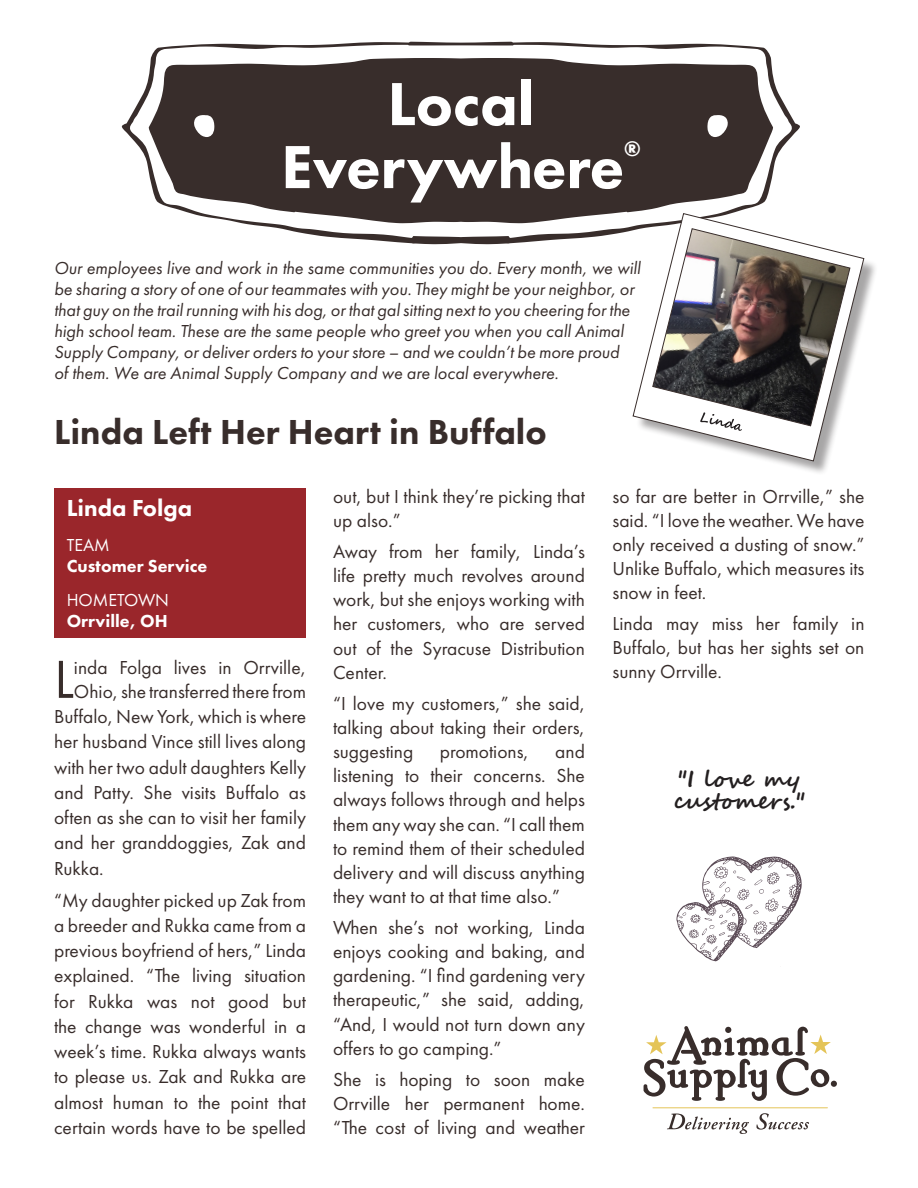
<style>
.page{position:relative;width:918px;height:1188px;background:#fff}
.page>*{position:absolute;margin:0;border:0;box-sizing:border-box;transform-origin:0 0}
.t1{font:800 63px/63px "Futura PT";color:#fff;text-align:center}
.Product_List_Header{font:55.5px "Futura PT";color:#382d2b}
.Product_List_Header-2{font:800 36px "Futura PT";color:#382d2b}
.Product_List_Header-3{font:800 24px "Futura PT";color:#fff}
.Product_List_Header-4{font:700 22.8px "Segoe Script";color:#231f20}
.t2{font:800 21.9px "Futura PT";color:#fff}
.Product_List_Header-5{font:19.5px/24.2px "Futura PT";color:#382d2b;text-align:justify}
.Product_List_Header-6{font:italic 18px/21px "Futura PT";color:#382d2b}
.Product_List_Header-7{font:800 18px/21px "Futura PT";color:#fff}
.s1{font-weight:400}
</style>
<div class="page">
<svg style="left:122px;top:42px;width:678px;height:202px;fill:#382d2b"></svg>
<svg style="left:644px;top:1026px;width:193px;height:75px"></svg>
<hr style="left:653px;top:1107px;width:174px;height:1px;background:#e4c458">
<svg style="left:667px;top:1114px;width:82px;height:20px"></svg>
<svg style="left:756px;top:1113px;width:53px;height:17px"></svg>
<div style="left:54px;top:488px;width:252px;height:149px;background:#9a262b"></div>
<div style="left:636px;top:216px;width:243px;height:260px;background:#231f20;opacity:.4"></div>
<svg style="left:633px;top:213px;width:231px;height:248px"></svg>
<svg style="left:652px;top:228px;width:198px;height:203px"></svg>
<svg style="left:676px;top:856px;width:126px;height:106px"></svg>
<h1 class="t1" style="left:281px;top:72px;width:345px">Local<br>Everywhere</h1>
<p class="t2" style="left:624px;top:135px;width:18px">®</p>
<p class="Product_List_Header-6" style="left:54px;top:257px;width:588px">Our employees live and work in the same communities you do. Every month, we will be sharing a story of one of our teammates with you. They might be your neighbor, or that guy on the trail running with his dog, or that gal sitting next to you cheering for the high school team. These are the same people who greet you when you call Animal Supply Company, or deliver orders to your store – and we couldn’t be more proud<br>of them. We are Animal Supply Company and we are local everywhere.</p>
<p class="Product_List_Header-2" style="left:54px;top:410px;width:494px">Linda Left Her Heart in Buffalo</p>
<p class="Product_List_Header-3" style="left:67px;top:493px;width:127px">Linda Folga</p>
<p class="Product_List_Header-7" style="left:67px;top:534px;width:142px"><span class="s1">TEAM<br></span>Customer Service</p>
<p class="Product_List_Header-7" style="left:67px;top:589px;width:104px"><span class="s1">HOMETOWN<br></span>Orrville, OH</p>
<p class="Product_List_Header" style="left:54px;top:646px;width:21px">L</p>
<p class="Product_List_Header-5" style="left:74px;top:655px;width:234px">inda Folga lives in Orrville,</p>
<p class="Product_List_Header-5" style="left:74px;top:679px;width:234px">Ohio, she transferred there from</p>
<p class="Product_List_Header-5" style="left:54px;top:704px;width:253px">Buffalo, New York, which is where</p>
<p class="Product_List_Header-5" style="left:54px;top:730px;width:253px">her husband Vince still lives along</p>
<p class="Product_List_Header-5" style="left:54px;top:755px;width:253px">with her two adult daughters Kelly</p>
<p class="Product_List_Header-5" style="left:54px;top:780px;width:253px">and Patty. She visits Buffalo as</p>
<p class="Product_List_Header-5" style="left:54px;top:805px;width:253px">often as she can to visit her family</p>
<p class="Product_List_Header-5" style="left:54px;top:831px;width:253px">and her granddoggies, Zak and</p>
<p class="Product_List_Header-5" style="left:54px;top:856px;width:51px">Rukka.</p>
<p class="Product_List_Header-5" style="left:54px;top:887px;width:253px;line-height:25.2px">“My daughter picked up Zak from a breeder and Rukka came from a previous boyfriend of hers,” Linda explained. “The living situation for Rukka was not good but the change was wonderful in a week’s time. Rukka always wants to please us. Zak and Rukka are almost human to the point that certain words have to be spelled</p>
<p class="Product_List_Header-5" style="left:333px;top:484px;width:253px">out, but I think they’re picking that up also.”</p>
<p class="Product_List_Header-5" style="left:333px;top:539px;width:253px">Away from her family, Linda’s life pretty much revolves around work, but she enjoys working with her customers, who are served out of the Syracuse Distribution Center.</p>
<p class="Product_List_Header-5" style="left:333px;top:691px;width:253px">“I love my customers,” she said, talking about taking their orders, suggesting</p>
<p class="Product_List_Header-5" style="left:333px;top:739px;width:253px;text-indent:222px">and listening to their concerns. She always follows through and helps them any way she can. “I call them to remind them of their scheduled delivery and will discuss anything they want to at that time also.”</p>
<p class="Product_List_Header-5" style="left:333px;top:915px;width:253px">When she’s not working, Linda enjoys cooking and baking, and gardening. “I find gardening very therapeutic,” she said, adding, “And, I would not turn down any offers to go camping.”</p>
<p class="Product_List_Header-5" style="left:333px;top:1067px;width:253px">She is hoping to soon make Orrville her permanent home. “The cost of living and weather</p>
<p class="Product_List_Header-5" style="left:440px;top:739px;width:91px">promotions,</p>
<p class="Product_List_Header-5" style="left:613px;top:484px;width:253px">so far are better in Orrville,” she said. “I love the weather. We have only received a dusting of snow.” Unlike Buffalo, which measures its snow in feet.</p>
<p class="Product_List_Header-5" style="left:613px;top:611px;width:253px">Linda may miss her family in Buffalo, but has her sights set on sunny Orrville.</p>
<p class="Product_List_Header-4" style="left:678px;top:760px;width:124px">"I love my</p>
<p class="Product_List_Header-4" style="left:673px;top:783px;width:134px">customers."</p>
</div>
